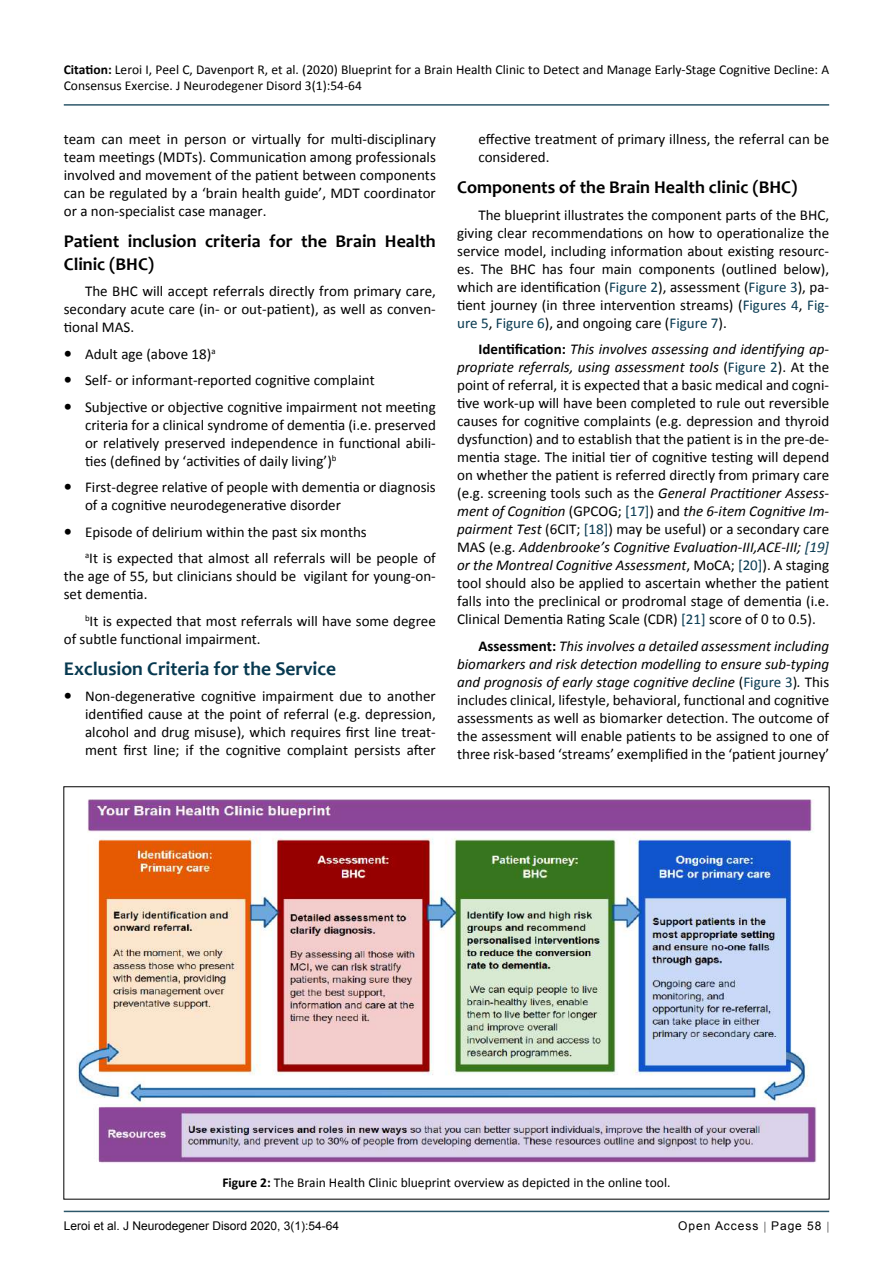
<style>
.page{position:relative;width:893px;height:1263px;background:#fff}
.page>*{position:absolute;margin:0;border:0;box-sizing:border-box;transform-origin:0 0}
.t1{font:700 19.5px "Candara";color:#073950}
.t2{font:700 18px/22.5px "Candara";color:#000}
.t3{font:15px/18px "Calibri";color:#000;text-align:justify}
.t4{font:13.5px/16.2px "Calibri";color:#000}
.t5{font:12px "Arial";color:#000}
.t6{font:12px "Arial";letter-spacing:.08em;color:#000}
.s1{font-weight:700}
.s2{font-weight:700;font-size:16.5px}
.s3{color:#073950}
.s4{font-style:italic}
.s5{font-style:italic;color:#073950}
</style>
<div class="page">
<hr style="left:64px;top:1211px;width:765px;height:1px;background:#073950">
<hr style="left:64px;top:104px;width:765px;height:2px;background:#073950">
<svg style="left:64px;top:787px;width:765px;height:412px"></svg>
<img style="left:77px;top:799px;width:739px;height:365px">
<p class="t4" style="left:64px;top:61px;width:767px"><span class="s1">Citation:</span> Leroi I, Peel C, Davenport R, et al. (2020) Blueprint for a Brain Health Clinic to Detect and Manage Early-Stage Cognitive Decline: A<br>Consensus Exercise. J Neurodegener Disord 3(1):54-64</p>
<p class="t3" style="left:64px;top:130px;width:374px">team can meet in person or virtually for multi-disciplinary team meetings (MDTs). Communication among professionals involved and movement of the patient between components can be regulated by a ‘brain health guide’, MDT coordinator or a non-specialist case manager.</p>
<p class="t2" style="left:64px;top:230px;width:374px">Patient inclusion criteria for the Brain Health<br>Clinic (BHC)</p>
<p class="t3" style="left:64px;top:282px;width:374px;text-indent:21px">The BHC will accept referrals directly from primary care, secondary acute care (in- or out-patient), as well as conven&shy;tional MAS.</p>
<p class="t3" style="left:64px;top:345px;width:153px"><span class="s2">•</span> Adult age (above 18)<sup>a</sup></p>
<p class="t3" style="left:64px;top:371px;width:312px"><span class="s2">•</span> Self- or informant-reported cognitive complaint</p>
<p class="t3" style="left:85px;top:398px;width:352px;text-indent:-21px"><span class="s2">•</span> Subjective or objective cognitive impairment not meeting criteria for a clinical syndrome of dementia (i.e. preserved or relatively preserved independence in functional abili&shy;ties (defined by ‘activities of daily living’)<sup>b</sup></p>
<p class="t3" style="left:85px;top:478px;width:352px;text-indent:-21px"><span class="s2">•</span> First-degree relative of people with dementia or diagnosis of a cognitive neurodegenerative disorder</p>
<p class="t3" style="left:85px;top:519px;width:352px;line-height:26.5px;text-indent:-21px"><span class="s2">•</span> Episode of delirium within the past six months<br><sup>a</sup>It is expected that almost all referrals will be people of</p>
<p class="t3" style="left:64px;top:567px;width:374px">the age of 55, but clinicians should be vigilant for young-on&shy;set dementia.</p>
<p class="t3" style="left:64px;top:612px;width:374px;text-indent:21px"><sup>b</sup>It is expected that most referrals will have some degree of subtle functional impairment.</p>
<h1 class="t1" style="left:64px;top:656px;width:274px">Exclusion Criteria for the Service</h1>
<p class="t3" style="left:85px;top:687px;width:352px;text-indent:-21px"><span class="s2">•</span> Non-degenerative cognitive impairment due to another identified cause at the point of referral (e.g. depression, alcohol and drug misuse), which requires first line treat&shy;ment first line; if the cognitive complaint persists after</p>
<p class="t3" style="left:478px;top:130px;width:352px">effective treatment of primary illness, the referral can be considered.</p>
<p class="t2" style="left:457px;top:176px;width:342px">Components of the Brain Health clinic (BHC)</p>
<p class="t3" style="left:457px;top:206px;width:374px;text-indent:21px">The blueprint illustrates the component parts of the BHC, giving clear recommendations on how to operationalize the service model, including information about existing resourc&shy;es. The BHC has four main components (outlined below), which are identification (<span class="s3">Figure 2</span>), assessment (<span class="s3">Figure 3</span>), pa&shy;tient journey (in three intervention streams) (<span class="s3">Figures 4</span>, <span class="s3">Fig&shy;ure 5</span>, <span class="s3">Figure 6</span>), and ongoing care (<span class="s3">Figure 7</span>).</p>
<p class="t3" style="left:457px;top:340px;width:374px;text-indent:21px"><span class="s1">Identification:</span> <span class="s4">This involves assessing and identifying ap&shy;propriate referrals, using assessment tools</span> (<span class="s3">Figure 2</span>). At the point of referral, it is expected that a basic medical and cogni&shy;tive work-up will have been completed to rule out reversible causes for cognitive complaints (e.g. depression and thyroid dysfunction) and to establish that the patient is in the pre-de&shy;mentia stage. The initial tier of cognitive testing will depend on whether the patient is referred directly from primary care (e.g. screening tools such as the <span class="s4">General Practitioner Assess&shy;ment of Cognition</span> (GPCOG; <span class="s3">[17]</span>) and <span class="s4">the 6-item Cognitive Im&shy;pairment Test</span> (6CIT; <span class="s3">[18]</span>) may be useful) or a secondary care MAS (e.g. <span class="s4">Addenbrooke’s Cognitive Evaluation-III,ACE-III;</span> <span class="s5">[19] </span><span class="s4">or the Montreal Cognitive Assessment</span>, MoCA; <span class="s3">[20]</span>). A staging tool should also be applied to ascertain whether the patient falls into the preclinical or prodromal stage of dementia (i.e.<br>Clinical Dementia Rating Scale (CDR) <span class="s3">[21]</span> score of 0 to 0.5).</p>
<p class="t3" style="left:457px;top:637px;width:374px;text-indent:21px"><span class="s1">Assessment:</span> <span class="s4">This involves a detailed assessment including biomarkers and risk detection modelling to ensure sub-typing and prognosis of early stage cognitive decline</span> (<span class="s3">Figure 3</span>)<span class="s4">.</span> This includes clinical, lifestyle, behavioral, functional and cognitive assessments as well as biomarker detection. The outcome of the assessment will enable patients to be assigned to one of three risk-based ‘streams’ exemplified in the ‘patient journey’</p>
<p class="t4" style="left:222px;top:1174px;width:450px"><span class="s1">Figure 2:</span> The Brain Health Clinic blueprint overview as depicted in the online tool.</p>
<p class="t5" style="left:64px;top:1218px;width:277px">Leroi et al. J Neurodegener Disord 2020, 3(1):54-64</p>
<p class="t6" style="left:678px;top:1218px;width:145px">Open Access Page 58</p>
</div>
